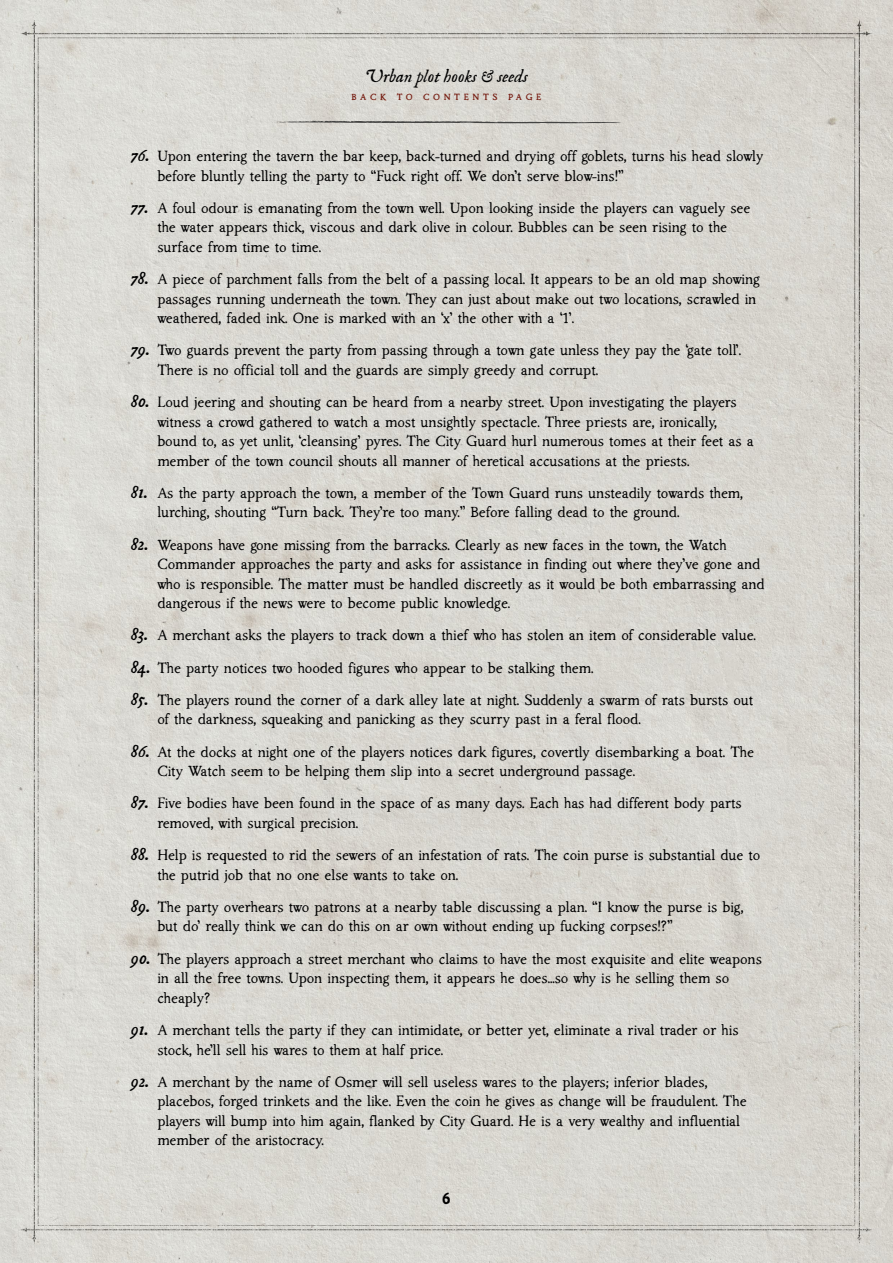
<style>
.page{position:relative;width:893px;height:1263px;background:#fff}
.page>*{position:absolute;margin:0;border:0;box-sizing:border-box;transform-origin:0 0}
.t1{font:18px "IM FELL English PRO Italic";color:#000}
.t2{font:700 16.5px "Folklore";color:#000}
.t3{font:300 15px/19.5px "Folklore";letter-spacing:-.01em;color:#000}
.t4{font:9px "Folklore";letter-spacing:.4em;color:#771e13}
.s1{font-family:"IM FELL DW Pica Italic";font-weight:400;font-size:18px}
</style>
<div class="page">
<img style="left:0;top:0;width:893px;height:1263px">
<svg style="left:272px;top:121px;width:349px;height:2px"></svg>
<p class="t1" style="left:365px;top:66px;width:165px">Urban plot hooks &amp; seeds</p>
<p class="t4" style="left:351px;top:91px;width:192px">BACK TO CONTENTS PAGE</p>
<p class="t3" style="left:157px;top:147px;width:608px;text-indent:-27px"><span class="s1">76.</span> Upon entering the tavern the bar keep, back-turned and drying off goblets, turns his head slowly before bluntly telling the party to “Fuck right off. We don’t serve blow-ins!”</p>
<p class="t3" style="left:157px;top:199px;width:595px;text-indent:-27px"><span class="s1">77.</span> A foul odour is emanating from the town well. Upon looking inside the players can vaguely see the water appears thick, viscous and dark olive in colour. Bubbles can be seen rising to the surface from time to time.</p>
<p class="t3" style="left:157px;top:270px;width:604px;text-indent:-27px"><span class="s1">78.</span> A piece of parchment falls from the belt of a passing local. It appears to be an old map showing passages running underneath the town. They can just about make out two locations, scrawled in weathered, faded ink. One is marked with an ‘x’ the other with a ‘1’.</p>
<p class="t3" style="left:157px;top:341px;width:585px;text-indent:-27px"><span class="s1">79.</span> Two guards prevent the party from passing through a town gate unless they pay the ‘gate toll’.<br>There is no official toll and the guards are simply greedy and corrupt.</p>
<p class="t3" style="left:157px;top:393px;width:598px;text-indent:-27px"><span class="s1">80.</span> Loud jeering and shouting can be heard from a nearby street. Upon investigating the players witness a crowd gathered to watch a most unsightly spectacle. Three priests are, ironically, bound to, as yet unlit, ‘cleansing’ pyres. The City Guard hurl numerous tomes at their feet as a member of the town council shouts all manner of heretical accusations at the priests.</p>
<p class="t3" style="left:157px;top:484px;width:587px;text-indent:-27px"><span class="s1">81.</span> As the party approach the town, a member of the Town Guard runs unsteadily towards them, lurching, shouting “Turn back. They’re too many.” Before falling dead to the ground.</p>
<p class="t3" style="left:157px;top:535px;width:609px;text-indent:-27px"><span class="s1">82.</span> Weapons have gone missing from the barracks. Clearly as new faces in the town, the Watch Commander approaches the party and asks for assistance in finding out where they’ve gone and who is responsible. The matter must be handled discreetly as it would be both embarrassing and dangerous if the news were to become public knowledge.</p>
<p class="t3" style="left:130px;top:626px;width:627px"><span class="s1">83.</span> A merchant asks the players to track down a thief who has stolen an item of considerable value.</p>
<p class="t3" style="left:130px;top:658px;width:465px"><span class="s1">84.</span> The party notices two hooded figures who appear to be stalking them.</p>
<p class="t3" style="left:157px;top:691px;width:598px;text-indent:-27px"><span class="s1">85.</span> The players round the corner of a dark alley late at night. Suddenly a swarm of rats bursts out of the darkness, squeaking and panicking as they scurry past in a feral flood.</p>
<p class="t3" style="left:157px;top:742px;width:598px;text-indent:-27px"><span class="s1">86.</span> At the docks at night one of the players notices dark figures, covertly disembarking a boat. The<br>City Watch seem to be helping them slip into a secret underground passage.</p>
<p class="t3" style="left:157px;top:794px;width:586px;text-indent:-27px"><span class="s1">87.</span> Five bodies have been found in the space of as many days. Each has had different body parts removed, with surgical precision.</p>
<p class="t3" style="left:157px;top:846px;width:604px;text-indent:-27px"><span class="s1">88.</span> Help is requested to rid the sewers of an infestation of rats. The coin purse is substantial due to the putrid job that no one else wants to take on.</p>
<p class="t3" style="left:157px;top:898px;width:588px;text-indent:-27px"><span class="s1">89.</span> The party overhears two patrons at a nearby table discussing a plan. “I know the purse is big, but do’ really think we can do this on ar own without ending up fucking corpses!?”</p>
<p class="t3" style="left:157px;top:950px;width:606px;text-indent:-27px"><span class="s1">90.</span> The players approach a street merchant who claims to have the most exquisite and elite weapons in all the free towns. Upon inspecting them, it appears he does...so why is he selling them so cheaply?</p>
<p class="t3" style="left:157px;top:1021px;width:583px;text-indent:-27px"><span class="s1">91.</span> A merchant tells the party if they can intimidate, or better yet, eliminate a rival trader or his stock, he’ll sell his wares to them at half price.</p>
<p class="t3" style="left:157px;top:1073px;width:591px;text-indent:-27px"><span class="s1">92.</span> A merchant by the name of Osmer will sell useless wares to the players; inferior blades, placebos, forged trinkets and the like. Even the coin he gives as change will be fraudulent. The players will bump into him again, flanked by City Guard. He is a very wealthy and influential member of the aristocracy.</p>
<p class="t2" style="left:442px;top:1188px;width:11px">6</p>
</div>
